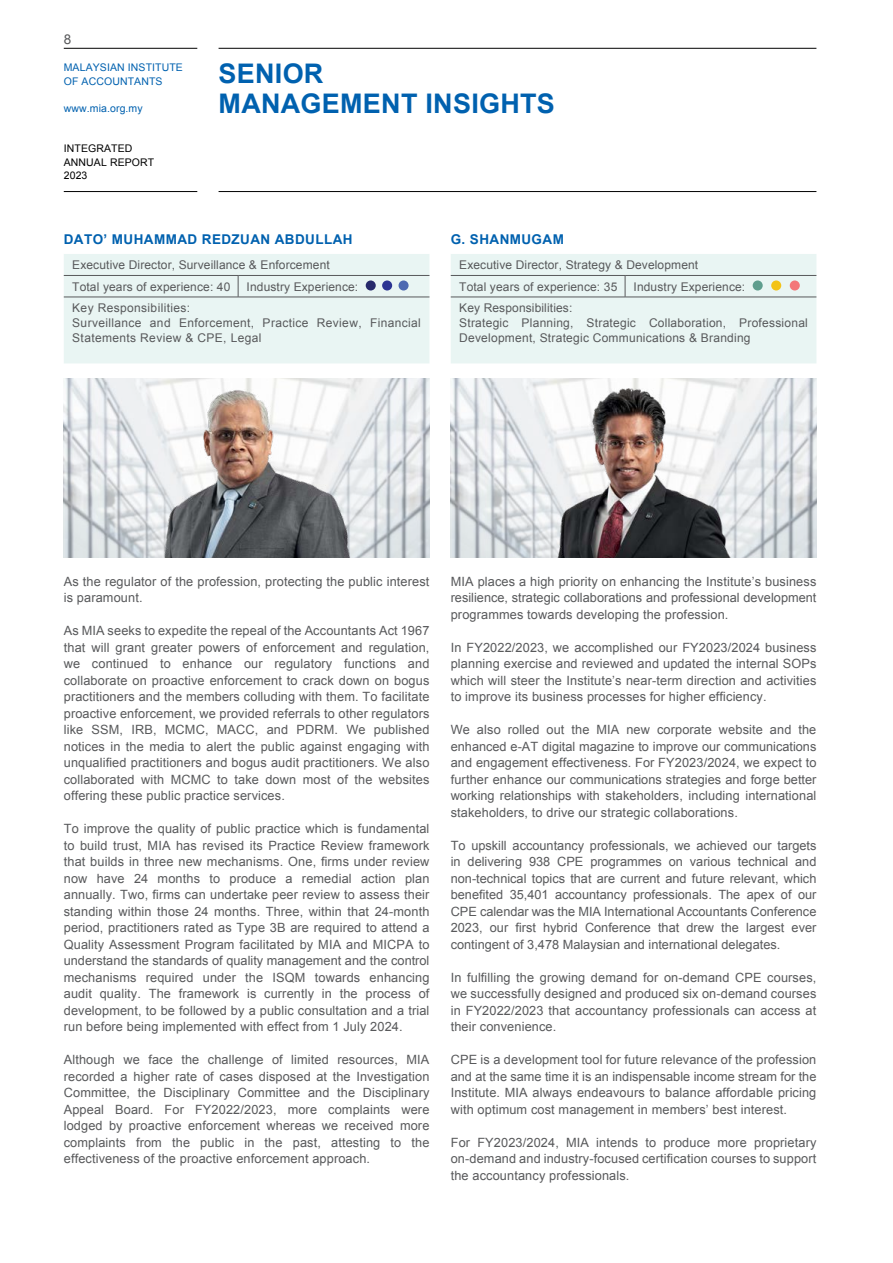
<style>
.page{position:relative;width:893px;height:1263px;background:#fff}
.page>*{position:absolute;margin:0;border:0;box-sizing:border-box;transform-origin:0 0}
.t1{font:700 27px/30px "Arial";letter-spacing:.01em;color:#0061af}
.t2{font:700 13.5px "Arial";letter-spacing:.03em;color:#0061af}
.t3{font:13.5px "Arial";color:#58595b}
.t4{font:12.75px/16.5px "Arial";letter-spacing:.01em;color:#58595b;text-align:justify}
.t5{font:12px/15px "Arial";letter-spacing:.02em;color:#58595b}
.t6{font:10.5px/13.5px "Arial";letter-spacing:.01em;color:#0061af}
.t7{font:10.5px/13.5px "Arial";letter-spacing:.01em;color:#000}
</style>
<div class="page">
<hr style="left:64px;top:48px;width:133px;height:1px;background:#000">
<hr style="left:64px;top:191px;width:133px;height:1px;background:#000">
<hr style="left:219px;top:48px;width:597px;height:1px;background:#000">
<hr style="left:219px;top:191px;width:597px;height:1px;background:#000">
<div style="left:64px;top:254px;width:365px;height:109px;background:#e9f5f3"></div>
<hr style="left:64px;top:297px;width:174px;height:1px;background:#58595b">
<hr style="left:238px;top:297px;width:191px;height:1px;background:#58595b">
<div style="left:451px;top:254px;width:365px;height:109px;background:#e9f5f3"></div>
<hr style="left:451px;top:297px;width:174px;height:1px;background:#58595b">
<hr style="left:625px;top:297px;width:191px;height:1px;background:#58595b">
<div style="left:366px;top:280px;width:10px;height:10px;background:#272a6b;border-radius:50%"></div>
<div style="left:382px;top:280px;width:10px;height:10px;background:#2b3492;border-radius:50%"></div>
<div style="left:399px;top:280px;width:10px;height:10px;background:#4d69b1;border-radius:50%"></div>
<div style="left:753px;top:280px;width:10px;height:10px;background:#5f9e8e;border-radius:50%"></div>
<div style="left:771px;top:280px;width:10px;height:10px;background:#f3c317;border-radius:50%"></div>
<div style="left:790px;top:280px;width:10px;height:10px;background:#f37779;border-radius:50%"></div>
<img style="left:64px;top:378px;width:365px;height:179px">
<img style="left:451px;top:378px;width:365px;height:179px">
<img style="left:94px;top:378px;width:306px;height:179px">
<img style="left:476px;top:378px;width:315px;height:179px">
<p class="t3" style="left:64px;top:30px;width:9px">8</p>
<p class="t6" style="left:64px;top:61px;width:121px">MALAYSIAN INSTITUTE<br>OF ACCOUNTANTS</p>
<p class="t6" style="left:64px;top:102px;width:80px">www.mia.org.my</p>
<p class="t7" style="left:64px;top:142px;width:92px">INTEGRATED<br>ANNUAL REPORT<br>2023</p>
<h1 class="t1" style="left:219px;top:60px;width:338px">SENIOR<br>MANAGEMENT INSIGHTS</h1>
<p class="t2" style="left:64px;top:230px;width:290px">DATO’ MUHAMMAD REDZUAN ABDULLAH</p>
<p class="t5" style="left:72px;top:254px;width:259px;line-height:21.5px">Executive Director, Surveillance &amp; Enforcement<br>Total years of experience: 40</p>
<p class="t5" style="left:247px;top:279px;width:113px">Industry Experience:</p>
<p class="t5" style="left:72px;top:300px;width:350px">Key Responsibilities:<br>Surveillance and Enforcement, Practice Review, Financial<br>Statements Review &amp; CPE, Legal</p>
<p class="t2" style="left:451px;top:230px;width:115px">G. SHANMUGAM</p>
<p class="t5" style="left:459px;top:254px;width:241px;line-height:21.5px">Executive Director, Strategy &amp; Development<br>Total years of experience: 35</p>
<p class="t5" style="left:634px;top:279px;width:113px">Industry Experience:</p>
<p class="t5" style="left:459px;top:300px;width:350px">Key Responsibilities:<br>Strategic Planning, Strategic Collaboration, Professional<br>Development, Strategic Communications &amp; Branding</p>
<p class="t4" style="left:64px;top:573px;width:367px">As the regulator of the profession, protecting the public interest is paramount.</p>
<p class="t4" style="left:64px;top:623px;width:367px">As MIA seeks to expedite the repeal of the Accountants Act 1967 that will grant greater powers of enforcement and regulation, we continued to enhance our regulatory functions and collaborate on proactive enforcement to crack down on bogus practitioners and the members colluding with them. To facilitate proactive enforcement, we provided referrals to other regulators like SSM, IRB, MCMC, MACC, and PDRM. We published notices in the media to alert the public against engaging with unqualified practitioners and bogus audit practitioners. We also collaborated with MCMC to take down most of the websites offering these public practice services.</p>
<p class="t4" style="left:64px;top:821px;width:367px">To improve the quality of public practice which is fundamental to build trust, MIA has revised its Practice Review framework that builds in three new mechanisms. One, firms under review now have 24 months to produce a remedial action plan annually. Two, firms can undertake peer review to assess their standing within those 24 months. Three, within that 24-month period, practitioners rated as Type 3B are required to attend a Quality Assessment Program facilitated by MIA and MICPA to understand the standards of quality management and the control mechanisms required under the ISQM towards enhancing audit quality. The framework is currently in the process of development, to be followed by a public consultation and a trial run before being implemented with effect from 1 July 2024.</p>
<p class="t4" style="left:64px;top:1052px;width:367px">Although we face the challenge of limited resources, MIA recorded a higher rate of cases disposed at the Investigation Committee, the Disciplinary Committee and the Disciplinary Appeal Board. For FY2022/2023, more complaints were lodged by proactive enforcement whereas we received more complaints from the public in the past, attesting to the effectiveness of the proactive enforcement approach.</p>
<p class="t4" style="left:451px;top:573px;width:367px">MIA places a high priority on enhancing the Institute’s business resilience, strategic collaborations and professional development programmes towards developing the profession.</p>
<p class="t4" style="left:451px;top:639px;width:367px">In FY2022/2023, we accomplished our FY2023/2024 business planning exercise and reviewed and updated the internal SOPs which will steer the Institute’s near-term direction and activities to improve its business processes for higher efficiency.</p>
<p class="t4" style="left:451px;top:722px;width:367px">We also rolled out the MIA new corporate website and the enhanced e-AT digital magazine to improve our communications and engagement effectiveness. For FY2023/2024, we expect to further enhance our communications strategies and forge better working relationships with stakeholders, including international stakeholders, to drive our strategic collaborations.</p>
<p class="t4" style="left:451px;top:837px;width:367px">To upskill accountancy professionals, we achieved our targets in delivering 938 CPE programmes on various technical and non-technical topics that are current and future relevant, which benefited 35,401 accountancy professionals. The apex of our CPE calendar was the MIA International Accountants Conference 2023, our first hybrid Conference that drew the largest ever contingent of 3,478 Malaysian and international delegates.</p>
<p class="t4" style="left:451px;top:969px;width:367px">In fulfilling the growing demand for on-demand CPE courses, we successfully designed and produced six on-demand courses in FY2022/2023 that accountancy professionals can access at their convenience.</p>
<p class="t4" style="left:451px;top:1052px;width:367px">CPE is a development tool for future relevance of the profession and at the same time it is an indispensable income stream for the Institute. MIA always endeavours to balance affordable pricing with optimum cost management in members’ best interest.</p>
<p class="t4" style="left:451px;top:1134px;width:367px">For FY2023/2024, MIA intends to produce more proprietary on-demand and industry-focused certification courses to support the accountancy professionals.</p>
</div>
